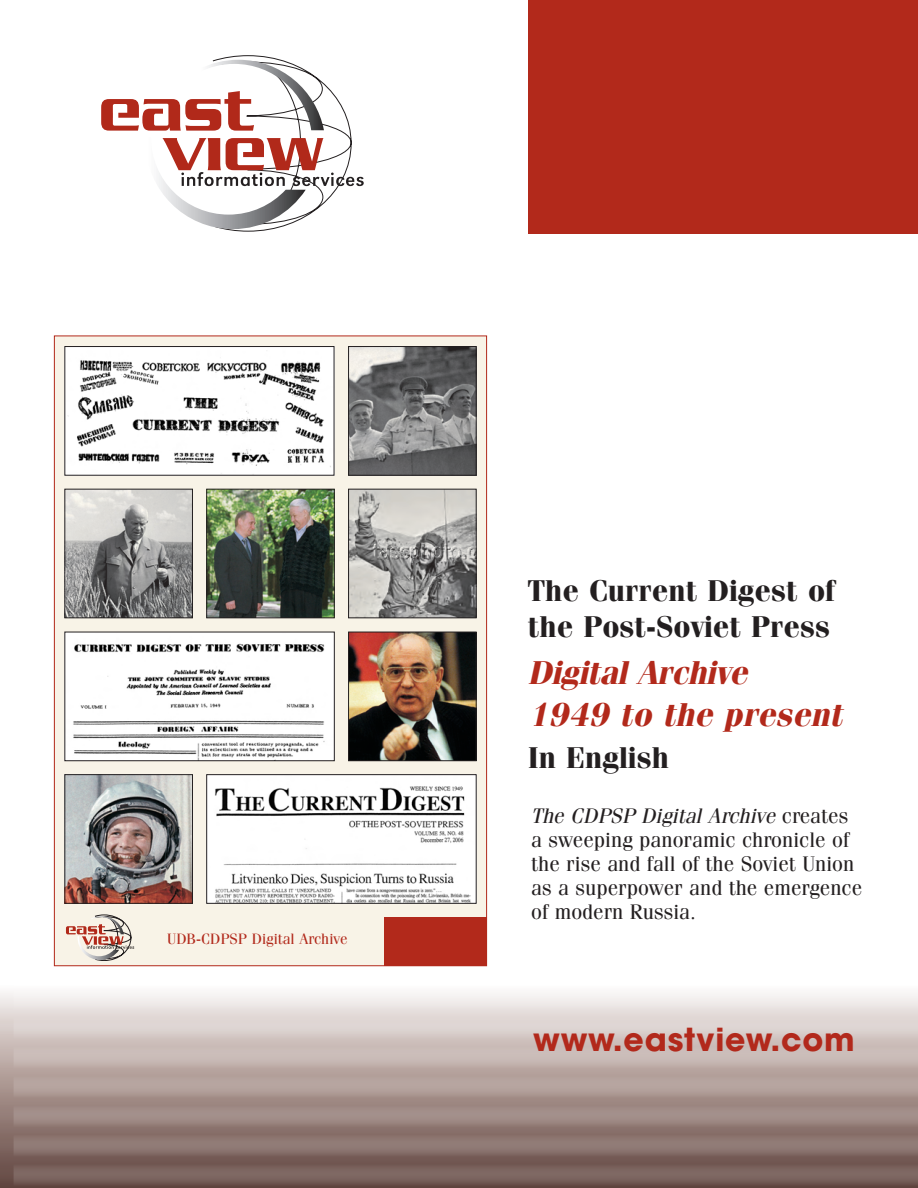
<style>
.page{position:relative;width:918px;height:1188px;background:#fff}
.page>*{position:absolute;margin:0;border:0;box-sizing:border-box;transform-origin:0 0}
.t1{font:italic 700 33px/42px "Fenice";color:#b2291b}
.t2{font:700 31.5px "Avant Garde";letter-spacing:.025em;color:#b2291b}
.t3{font:700 30px/36.2px "Fenice";color:#231f20}
.t4{font:21px/24px "Fenice";color:#231f20}
.t5{font:15px "Fenice";color:#b2291b}
.s1{font-style:italic}
</style>
<div class="page">
<hr style="left:0;top:1185px;width:918px;height:3px;background:#5f443e">
<hr style="left:0;top:1182px;width:918px;height:3px;background:#614641">
<hr style="left:0;top:1180px;width:918px;height:2px;background:#634842">
<hr style="left:0;top:1178px;width:918px;height:2px;background:#644a44">
<hr style="left:0;top:1176px;width:918px;height:2px;background:#664b46">
<hr style="left:0;top:1174px;width:918px;height:2px;background:#684d47">
<hr style="left:0;top:1172px;width:918px;height:2px;background:#694f49">
<hr style="left:0;top:1170px;width:918px;height:2px;background:#6b504a">
<hr style="left:0;top:1167px;width:918px;height:3px;background:#6c524c">
<hr style="left:0;top:1164px;width:918px;height:3px;background:#6e544f">
<hr style="left:0;top:1161px;width:918px;height:3px;background:#715651">
<hr style="left:0;top:1158px;width:918px;height:3px;background:#735954">
<hr style="left:0;top:1155px;width:918px;height:3px;background:#755b56">
<hr style="left:0;top:1152px;width:918px;height:3px;background:#775e58">
<hr style="left:0;top:1150px;width:918px;height:2px;background:#795f5a">
<hr style="left:0;top:1148px;width:918px;height:2px;background:#7b615c">
<hr style="left:0;top:1146px;width:918px;height:2px;background:#7c635d">
<hr style="left:0;top:1144px;width:918px;height:2px;background:#7e645f">
<hr style="left:0;top:1142px;width:918px;height:2px;background:#7f6660">
<hr style="left:0;top:1140px;width:918px;height:2px;background:#816761">
<hr style="left:0;top:1137px;width:918px;height:3px;background:#826963">
<hr style="left:0;top:1134px;width:918px;height:3px;background:#856b65">
<hr style="left:0;top:1131px;width:918px;height:3px;background:#876f69">
<hr style="left:0;top:1128px;width:918px;height:3px;background:#89716c">
<hr style="left:0;top:1125px;width:918px;height:3px;background:#8c746e">
<hr style="left:0;top:1122px;width:918px;height:3px;background:#8e7670">
<hr style="left:0;top:1120px;width:918px;height:2px;background:#8f7772">
<hr style="left:0;top:1118px;width:918px;height:2px;background:#917974">
<hr style="left:0;top:1116px;width:918px;height:2px;background:#927b75">
<hr style="left:0;top:1114px;width:918px;height:2px;background:#947c77">
<hr style="left:0;top:1112px;width:918px;height:2px;background:#957e79">
<hr style="left:0;top:1110px;width:918px;height:2px;background:#97807a">
<hr style="left:0;top:1107px;width:918px;height:3px;background:#98817c">
<hr style="left:0;top:1104px;width:918px;height:3px;background:#9a847e">
<hr style="left:0;top:1101px;width:918px;height:3px;background:#9d8781">
<hr style="left:0;top:1098px;width:918px;height:3px;background:#a08983">
<hr style="left:0;top:1095px;width:918px;height:3px;background:#a28c86">
<hr style="left:0;top:1092px;width:918px;height:3px;background:#a48f88">
<hr style="left:0;top:1090px;width:918px;height:2px;background:#a6918a">
<hr style="left:0;top:1088px;width:918px;height:2px;background:#a7928c">
<hr style="left:0;top:1086px;width:918px;height:2px;background:#a9948e">
<hr style="left:0;top:1084px;width:918px;height:2px;background:#ab9690">
<hr style="left:0;top:1082px;width:918px;height:2px;background:#ac9892">
<hr style="left:0;top:1080px;width:918px;height:2px;background:#ae9a94">
<hr style="left:0;top:1077px;width:918px;height:3px;background:#b09c96">
<hr style="left:0;top:1074px;width:918px;height:3px;background:#b29f99">
<hr style="left:0;top:1071px;width:918px;height:3px;background:#b5a19c">
<hr style="left:0;top:1068px;width:918px;height:3px;background:#b7a49f">
<hr style="left:0;top:1065px;width:918px;height:3px;background:#baa7a2">
<hr style="left:0;top:1063px;width:918px;height:3px;background:#bbaaa4">
<hr style="left:0;top:1061px;width:918px;height:2px;background:#bdaba7">
<hr style="left:0;top:1059px;width:918px;height:2px;background:#bfada9">
<hr style="left:0;top:1057px;width:918px;height:2px;background:#c0afab">
<hr style="left:0;top:1055px;width:918px;height:2px;background:#c2b2ad">
<hr style="left:0;top:1053px;width:918px;height:2px;background:#c4b4af">
<hr style="left:0;top:1051px;width:918px;height:2px;background:#c5b5b1">
<hr style="left:0;top:1048px;width:918px;height:3px;background:#c7b7b3">
<hr style="left:0;top:1045px;width:918px;height:3px;background:#c9bab6">
<hr style="left:0;top:1042px;width:918px;height:3px;background:#ccbdb9">
<hr style="left:0;top:1039px;width:918px;height:3px;background:#cec0bc">
<hr style="left:0;top:1036px;width:918px;height:3px;background:#d0c3bf">
<hr style="left:0;top:1033px;width:918px;height:3px;background:#d2c5c2">
<hr style="left:0;top:1031px;width:918px;height:2px;background:#d4c8c5">
<hr style="left:0;top:1029px;width:918px;height:2px;background:#d6ccc9">
<hr style="left:0;top:1027px;width:918px;height:2px;background:#d8cecb">
<hr style="left:0;top:1025px;width:918px;height:2px;background:#dad0cd">
<hr style="left:0;top:1023px;width:918px;height:2px;background:#dbd1cf">
<hr style="left:0;top:1021px;width:918px;height:2px;background:#dcd2ce">
<hr style="left:0;top:1018px;width:918px;height:3px;background:#ded4d1">
<hr style="left:0;top:1015px;width:918px;height:3px;background:#e1d8d5">
<hr style="left:0;top:1012px;width:918px;height:3px;background:#e4dcd9">
<hr style="left:0;top:1009px;width:918px;height:3px;background:#e6dfdd">
<hr style="left:0;top:1006px;width:918px;height:3px;background:#e9e3e1">
<hr style="left:0;top:1004px;width:918px;height:3px;background:#ebe6e4">
<hr style="left:0;top:1002px;width:918px;height:2px;background:#ede8e7">
<hr style="left:0;top:1000px;width:918px;height:2px;background:#efeae9">
<hr style="left:0;top:998px;width:918px;height:2px;background:#f1eceb">
<hr style="left:0;top:996px;width:918px;height:2px;background:#f3efee">
<hr style="left:0;top:994px;width:918px;height:2px;background:#f5f2f2">
<hr style="left:0;top:992px;width:918px;height:2px;background:#f7f5f4">
<hr style="left:0;top:989px;width:918px;height:3px;background:#f9f7f7">
<hr style="left:0;top:986px;width:918px;height:3px;background:#fcfbfb">
<svg style="left:101px;top:56px;width:263px;height:175px"></svg>
<div style="left:528px;top:0;width:390px;height:234px;background:#b2291b"></div>
<div style="left:54px;top:336px;width:433px;height:630px;background:#f8f3e7"></div>
<img style="left:67px;top:348px;width:265px;height:125px">
<div style="left:65px;top:346px;width:269px;height:129px;border:1px solid #231f20"></div>
<img style="left:350px;top:348px;width:124px;height:125px">
<div style="left:348px;top:346px;width:128px;height:129px;border:1px solid #231f20"></div>
<img style="left:67px;top:491px;width:124px;height:125px">
<div style="left:65px;top:489px;width:128px;height:129px;border:1px solid #231f20"></div>
<img style="left:208px;top:491px;width:125px;height:125px">
<div style="left:206px;top:489px;width:129px;height:129px;border:1px solid #231f20"></div>
<img style="left:350px;top:491px;width:124px;height:125px">
<div style="left:348px;top:489px;width:128px;height:129px;border:1px solid #231f20"></div>
<img style="left:67px;top:634px;width:266px;height:125px">
<div style="left:65px;top:632px;width:270px;height:129px;border:1px solid #231f20"></div>
<img style="left:350px;top:634px;width:124px;height:125px">
<div style="left:348px;top:632px;width:128px;height:129px;border:1px solid #231f20"></div>
<img style="left:67px;top:776px;width:124px;height:126px">
<div style="left:65px;top:774px;width:128px;height:130px;border:1px solid #231f20"></div>
<img style="left:209px;top:776px;width:265px;height:126px">
<div style="left:207px;top:774px;width:269px;height:130px;border:1px solid #231f20"></div>
<svg style="left:66px;top:915px;width:68px;height:46px"></svg>
<div style="left:385px;top:917px;width:102px;height:48px;background:#b2291b"></div>
<p class="t5" style="left:167px;top:934px;width:182px">UDB-CDPSP Digital Archive</p>
<h3 class="t3" style="left:528px;top:575px;width:309px">The Current Digest of the Post-Soviet Press</h3>
<h1 class="t1" style="left:528px;top:654px;width:322px">Digital Archive<br>1949 to the present</h1>
<h3 class="t3" style="left:528px;top:742px;width:143px">In English</h3>
<p class="t4" style="left:531px;top:805px;width:333px"><span class="s1">The CDPSP Digital Archive</span> c re a t e s a sweeping panoramic chronicle of the rise and fall of the Soviet Union as a superpower and the emergence of modern Russia.</p>
<h2 class="t2" style="left:533px;top:1028px;width:323px">www.eastview.com</h2>
</div>
